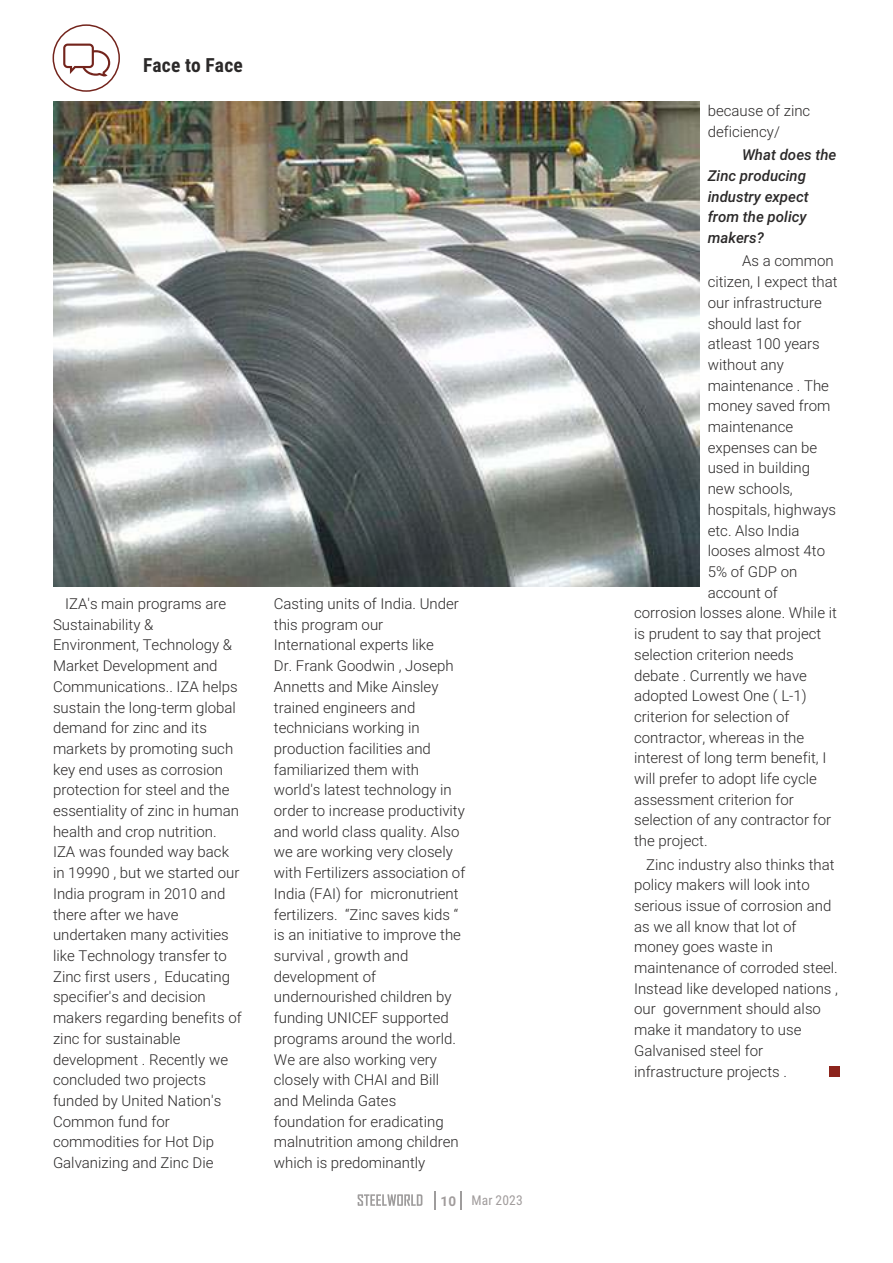
<style>
.page{position:relative;width:893px;height:1263px;background:#fff}
.page>*{position:absolute;margin:0;border:0;box-sizing:border-box;transform-origin:0 0}
.t1{font:700 19.5px "Roboto Condensed";letter-spacing:.01em;color:#2b2929}
.t2{font:300 15px/20.7px "Roboto";color:#2b2929}
.t3{font:italic 500 15px/20.7px "Roboto";color:#2b2929}
.t4{font:13.5px "Roboto Condensed";letter-spacing:.01em;color:#a19c9c}
.s1{font-family:"Roboto";font-weight:700}
</style>
<div class="page">
<svg style="left:434px;top:1191px;width:1px;height:18px"></svg>
<svg style="left:460px;top:1191px;width:1px;height:18px"></svg>
<svg style="left:358px;top:1194px;width:64px;height:12px"></svg>
<div style="left:53px;top:24px;width:67px;height:68px;border:1px solid #73241c;border-radius:50%"></div>
<svg style="left:63px;top:44px;width:47px;height:33px"></svg>
<img style="left:53px;top:102px;width:646px;height:484px">
<div style="left:830px;top:1066px;width:10px;height:10px;background:#8c241c"></div>
<h1 class="t1" style="left:143px;top:57px;width:101px">Face to Face</h1>
<p class="t2" style="left:53px;top:595px;width:190px;text-indent:12px">IZA's main programs are<br>Sustainability &amp;<br>Environment, Technology &amp;<br>Market Development and<br>Communications.. IZA helps sustain the long-term global demand for zinc and its markets by promoting such key end uses as corrosion protection for steel and the essentiality of zinc in human health and crop nutrition.<br>IZA was founded way back in 19990 , but we started our<br>India program in 2010 and there after we have undertaken many activities like Technology transfer to<br>Zinc first users , Educating specifier's and decision makers regarding benefits of zinc for sustainable development . Recently we concluded two projects funded by United Nation's<br>Common fund for commodities for Hot Dip<br>Galvanizing and Zinc Die</p>
<p class="t2" style="left:274px;top:595px;width:193px">Casting units of India. Under this program our<br>International experts like<br>Dr. Frank Goodwin , Joseph<br>Annetts and Mike Ainsley trained engineers and technicians working in production facilities and familiarized them with world's latest technology in order to increase productivity and world class quality. Also we are working very closely with Fertilizers association of<br>India (FAI) for micronutrient fertilizers. “Zinc saves kids “ is an initiative to improve the survival , growth and development of undernourished children by funding UNICEF supported programs around the world.<br>We are also working very closely with CHAI and Bill and Melinda Gates foundation for eradicating malnutrition among children which is predominantly</p>
<p class="t4" style="left:441px;top:1195px;width:84px"><span class="s1">10</span> Mar 2023</p>
<p class="t2" style="left:708px;top:102px;width:104px">because of zinc deficiency/</p>
<p class="t3" style="left:708px;top:146px;width:130px;text-indent:34px">What does the<br>Zinc producing industry expect from the policy makers?</p>
<p class="t2" style="left:742px;top:252px;width:93px">As a common</p>
<p class="t2" style="left:708px;top:273px;width:131px">citizen, I expect that</p>
<p class="t2" style="left:708px;top:294px;width:116px">our infrastructure</p>
<p class="t2" style="left:708px;top:314px;width:95px">should last for</p>
<p class="t2" style="left:708px;top:335px;width:114px">atleast 100 years</p>
<p class="t2" style="left:708px;top:356px;width:78px">without any</p>
<p class="t2" style="left:708px;top:376px;width:123px">maintenance . The</p>
<p class="t2" style="left:708px;top:397px;width:124px">money saved from</p>
<p class="t2" style="left:708px;top:418px;width:87px">maintenance</p>
<p class="t2" style="left:708px;top:439px;width:111px">expenses can be</p>
<p class="t2" style="left:708px;top:459px;width:104px">used in building</p>
<p class="t2" style="left:708px;top:480px;width:87px">new schools,</p>
<p class="t2" style="left:708px;top:501px;width:130px">hospitals, highways</p>
<p class="t2" style="left:708px;top:521px;width:93px">etc. Also India</p>
<p class="t2" style="left:708px;top:542px;width:119px">looses almost 4to</p>
<p class="t2" style="left:708px;top:563px;width:91px">5% of GDP on</p>
<p class="t2" style="left:708px;top:584px;width:72px">account of</p>
<p class="t2" style="left:634px;top:604px;width:204px">corrosion losses alone. While it</p>
<p class="t2" style="left:634px;top:625px;width:189px">is prudent to say that project</p>
<p class="t2" style="left:634px;top:646px;width:161px">selection criterion needs</p>
<p class="t2" style="left:634px;top:666px;width:174px">debate . Currently we have</p>
<p class="t2" style="left:634px;top:687px;width:174px">adopted Lowest One ( L-1)</p>
<p class="t2" style="left:634px;top:708px;width:157px">criterion for selection of</p>
<p class="t2" style="left:634px;top:728px;width:172px">contractor, whereas in the</p>
<p class="t2" style="left:634px;top:749px;width:194px">interest of long term benefit, I</p>
<p class="t2" style="left:634px;top:770px;width:184px">will prefer to adopt life cycle</p>
<p class="t2" style="left:634px;top:791px;width:161px">assessment criterion for</p>
<p class="t2" style="left:634px;top:811px;width:199px">selection of any contractor for</p>
<p class="t2" style="left:634px;top:832px;width:75px">the project.</p>
<p class="t2" style="left:634px;top:855px;width:205px;text-indent:12px">Zinc industry also thinks that policy makers will look into serious issue of corrosion and as we all know that lot of money goes waste in maintenance of corroded steel.<br>Instead like developed nations , our government should also make it mandatory to use<br>Galvanised steel for infrastructure projects .</p>
</div>
